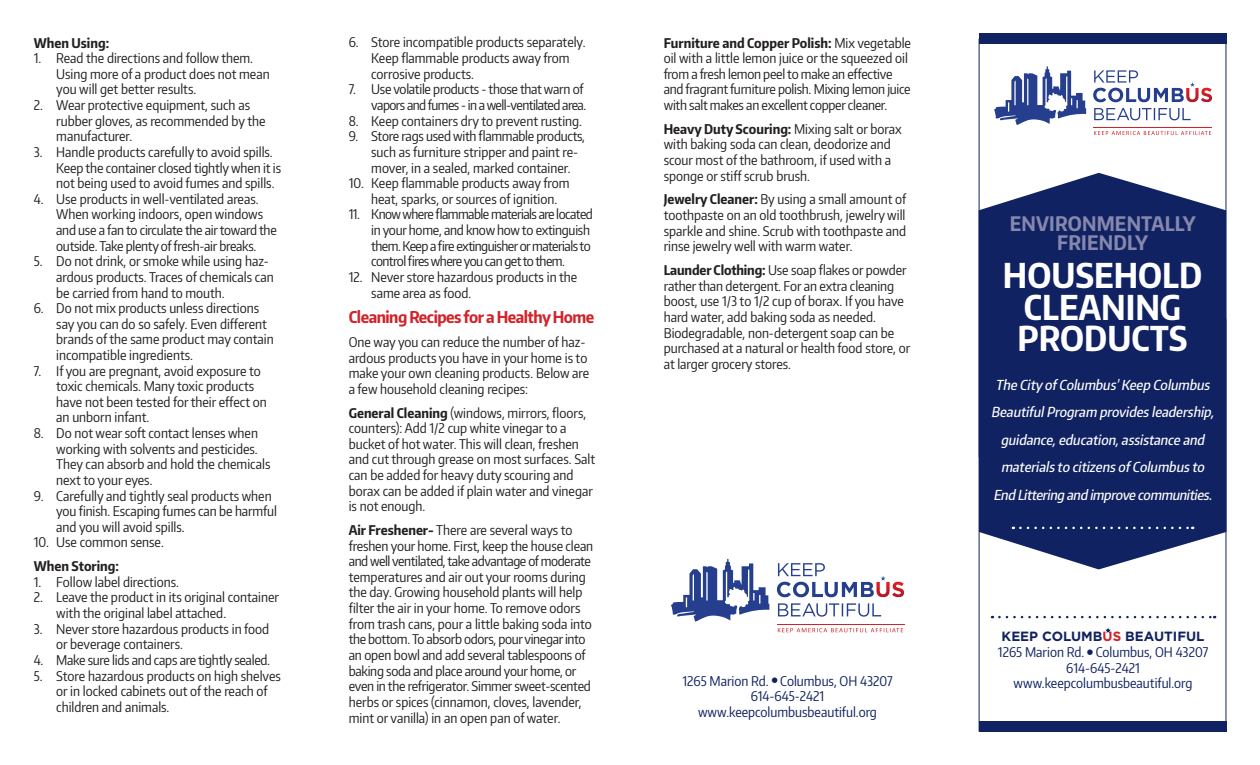
<style>
.page{position:relative;width:1260px;height:765px;background:#fff}
.page>*{position:absolute;margin:0;border:0;box-sizing:border-box;transform-origin:0 0}
.t1{font:700 34.25px/31.8px "Encode Sans Condensed";color:#fff;text-align:center}
.t2{font:700 20px/18.8px "Encode Sans Condensed";letter-spacing:.01em;color:#8687ad;text-align:center}
.t3{font:700 16.25px "Encode Sans Condensed";letter-spacing:-.03em;color:#d1232a}
.t4{font:italic 500 13.75px/27.5px "Encode Sans Condensed";color:#fff;text-align:center}
.t5{font:13.38px/15.6px "Encode Sans Condensed";color:#231f20}
.t6{font:13.38px/15.6px "Encode Sans Condensed";letter-spacing:-.02em;color:#231f20}
.t7{font:13.38px/15.6px "Encode Sans Condensed";letter-spacing:-.04em;color:#231f20;text-align:right}
.t8{font:13.38px/15.6px "Encode Sans Condensed";color:#102261;text-align:center}
.t9{font:700 13.38px "Encode Sans Condensed";color:#231f20}
.t10{font:700 13.38px "Gotham";color:#102261}
.s1{font-weight:700}
.s2{color:#d1232a}
</style>
<div class="page">
<svg style="left:999px;top:616px;width:216px;height:2px"></svg>
<svg style="left:1190px;top:82px;width:5px;height:5px"></svg>
<img style="left:1186px;top:88px;width:13px;height:14px">
<img style="left:1201px;top:88px;width:11px;height:14px">
<svg style="left:1093px;top:70px;width:91px;height:32px"></svg>
<svg style="left:1094px;top:108px;width:97px;height:12px"></svg>
<svg style="left:1094px;top:131px;width:117px;height:4px"></svg>
<hr style="left:1093px;top:128px;width:119px;height:1px;background:#d1232a">
<svg style="left:994px;top:66px;width:92px;height:59px"></svg>
<div style="left:979px;top:721px;width:248px;height:10px;background:#102261"></div>
<div style="left:979px;top:34px;width:247px;height:10px;background:#102261"></div>
<svg style="left:1105px;top:628px;width:6px;height:5px"></svg>
<svg style="left:881px;top:576px;width:5px;height:5px"></svg>
<svg style="left:777px;top:582px;width:97px;height:15px"></svg>
<img style="left:876px;top:582px;width:14px;height:15px">
<img style="left:892px;top:582px;width:12px;height:15px">
<svg style="left:778px;top:563px;width:47px;height:13px"></svg>
<svg style="left:778px;top:603px;width:103px;height:14px"></svg>
<svg style="left:778px;top:628px;width:125px;height:4px"></svg>
<hr style="left:777px;top:624px;width:127px;height:1px;background:#d1232a">
<svg style="left:671px;top:559px;width:98px;height:63px"></svg>
<svg style="left:981px;top:173px;width:243px;height:396px;background:#25366f"></svg>
<div style="left:979px;top:39px;width:247px;height:692px;border:1px solid #102261"></div>
<svg style="left:1020px;top:527px;width:173px;height:2px"></svg>
<p class="t9" style="left:34px;top:34px;width:77px">When Using:</p>
<p class="t5" style="left:56px;top:50px;width:215px;text-indent:-22px">1. Read the directions and follow them.<br>Using more of a product does not mean you will get better results.</p>
<p class="t5" style="left:56px;top:97px;width:211px;text-indent:-22px">2. Wear protective equipment, such as rubber gloves, as recommended by the manufacturer.</p>
<p class="t5" style="left:56px;top:144px;width:227px;text-indent:-22px">3. Handle products carefully to avoid spills.<br>Keep the container closed tightly when it is not being used to avoid fumes and spills.</p>
<p class="t6" style="left:56px;top:191px;width:222px;text-indent:-22px">4. Use products in well-ventilated areas.<br>When working indoors, open windows and use a fan to circulate the air toward the outside. Take plenty of fresh-air breaks.</p>
<p class="t5" style="left:56px;top:253px;width:219px;text-indent:-22px">5. Do not drink, or smoke while using haz&shy;ardous products. Traces of chemicals can be carried from hand to mouth.</p>
<p class="t5" style="left:56px;top:300px;width:219px;text-indent:-22px">6. Do not mix products unless directions say you can do so safely. Even different brands of the same product may contain incompatible ingredients.</p>
<p class="t5" style="left:56px;top:362px;width:212px;text-indent:-22px">7. If you are pregnant, avoid exposure to toxic chemicals. Many toxic products have not been tested for their effect on an unborn infant.</p>
<p class="t5" style="left:56px;top:425px;width:216px;text-indent:-22px">8. Do not wear soft contact lenses when working with solvents and pesticides.<br>They can absorb and hold the chemicals next to your eyes.</p>
<p class="t5" style="left:56px;top:487px;width:222px;text-indent:-22px">9. Carefully and tightly seal products when you finish. Escaping fumes can be harmful and you will avoid spills.</p>
<p class="t5" style="left:34px;top:534px;width:132px">10. Use common sense.</p>
<p class="t9" style="left:34px;top:557px;width:87px">When Storing:</p>
<p class="t5" style="left:34px;top:574px;width:147px">1. Follow label directions.</p>
<p class="t5" style="left:56px;top:589px;width:224px;text-indent:-22px">2. Leave the product in its original container with the original label attached.</p>
<p class="t5" style="left:56px;top:620px;width:215px;text-indent:-22px">3. Never store hazardous products in food or beverage containers.</p>
<p class="t6" style="left:34px;top:652px;width:238px">4. Make sure lids and caps are tightly sealed.</p>
<p class="t5" style="left:56px;top:667px;width:226px;text-indent:-22px">5. Store hazardous products on high shelves or in locked cabinets out of the reach of children and animals.</p>
<p class="t5" style="left:371px;top:34px;width:216px;text-indent:-22px">6. Store incompatible products separately.<br>Keep flammable products away from corrosive products.</p>
<p class="t7" style="left:349px;top:81px;width:239px">7. Use volatile products - those that warn of vapors and fumes - in a well-ventilated area.</p>
<p class="t5" style="left:349px;top:112px;width:235px">8. Keep containers dry to prevent rusting.</p>
<p class="t5" style="left:371px;top:128px;width:215px;text-indent:-22px">9. Store rags used with flammable products, such as furniture stripper and paint re&shy;mover, in a sealed, marked container.</p>
<p class="t5" style="left:371px;top:175px;width:200px;text-indent:-22px">10. Keep flammable products away from heat, sparks, or sources of ignition.</p>
<p class="t7" style="left:371px;top:206px;width:223px;text-align:left;text-indent:-22px">11. Know where flammable materials are located in your home, and know how to extinguish them. Keep a fire extinguisher or materials to control fires where you can get to them.</p>
<p class="t5" style="left:371px;top:269px;width:208px;text-indent:-22px">12. Never store hazardous products in the same area as food.</p>
<p class="t3" style="left:349px;top:306px;width:247px">Cleaning Recipes for a Healthy Home</p>
<p class="t5" style="left:349px;top:334px;width:242px">One way you can reduce the number of haz&shy;ardous products you have in your home is to make your own cleaning products. Below are a few household cleaning recipes:</p>
<p class="t5" style="left:349px;top:404px;width:248px"><span class="s1">General Cleaning</span> (windows, mirrors, floors, counters): Add 1/2 cup white vinegar to a bucket of hot water. This will clean, freshen and cut through grease on most surfaces. Salt can be added for heavy duty scouring and borax can be added if plain water and vinegar is not enough.</p>
<p class="t5" style="left:349px;top:522px;width:246px"><span class="s1">Air Freshener-</span> There are several ways to freshen your home. First, keep the house clean and well ventilated, take advantage of moderate temperatures and air out your rooms during the day. Growing household plants will help filter the air in your home. To remove odors from trash cans, pour a little baking soda into the bottom. To absorb odors, pour vinegar into an open bowl and add several tablespoons of baking soda and place around your home, or even in the refrigerator. Simmer sweet-scented herbs or spices (cinnamon, cloves, lavender, mint or vanilla) in an open pan of water.</p>
<p class="t6" style="left:664px;top:34px;width:249px"><span class="s1">Furniture and Copper Polish:</span> Mix vegetable oil with a little lemon juice or the squeezed oil from a fresh lemon peel to make an effective and fragrant furniture polish. Mixing lemon juice with salt makes an excellent copper cleaner.</p>
<p class="t5" style="left:664px;top:121px;width:240px"><span class="s1">Heavy Duty Scouring:</span> Mixing salt or borax with baking soda can clean, deodorize and scour most of the bathroom, if used with a sponge or stiff scrub brush.</p>
<p class="t5" style="left:664px;top:191px;width:244px;text-align:justify"><span class="s1">Jewelry Cleaner:</span> By using a small amount of toothpaste on an old toothbrush, jewelry will sparkle and shine. Scrub with toothpaste and rinse jewelry well with warm water.</p>
<p class="t5" style="left:664px;top:262px;width:248px"><span class="s1">Launder Clothing:</span> Use soap flakes or powder rather than detergent. For an extra cleaning boost, use 1/3 to 1/2 cup of borax. If you have hard water, add baking soda as needed.<br>Biodegradable, non-detergent soap can be purchased at a natural or health food store, or at larger grocery stores.</p>
<h2 class="t2" style="left:1010px;top:214px;width:188px">ENVIRONMENTALLY<br>FRIENDLY</h2>
<h1 class="t1" style="left:1003px;top:258px;width:201px">HOUSEHOLD<br>CLEANING<br>PRODUCTS</h1>
<p class="t4" style="left:991px;top:371px;width:227px">The City ofColumbus’Keep Columbus BeautifulProgram provides leadership, guidance,education,assistance and materials to citizens ofColumbus to End Littering and improve communities.</p>
<p class="t10" style="left:1002px;top:628px;width:204px">KEEP COLUMB<span class="s2">US</span> BEAUTIFUL</p>
<p class="t8" style="left:998px;top:644px;width:212px">1265 Marion Rd. Columbus, OH 43207<br>614-645-2421</p>
<p class="t8" style="left:682px;top:672px;width:88px">1265 Marion Rd.</p>
<p class="t8" style="left:1014px;top:675px;width:180px">www.keepcolumbusbeautiful.org</p>
<p class="t8" style="left:780px;top:672px;width:114px">Columbus, OH 43207</p>
<p class="t8" style="left:751px;top:688px;width:75px">614-645-2421</p>
<p class="t8" style="left:698px;top:704px;width:180px">www.keepcolumbusbeautiful.org</p>
</div>
